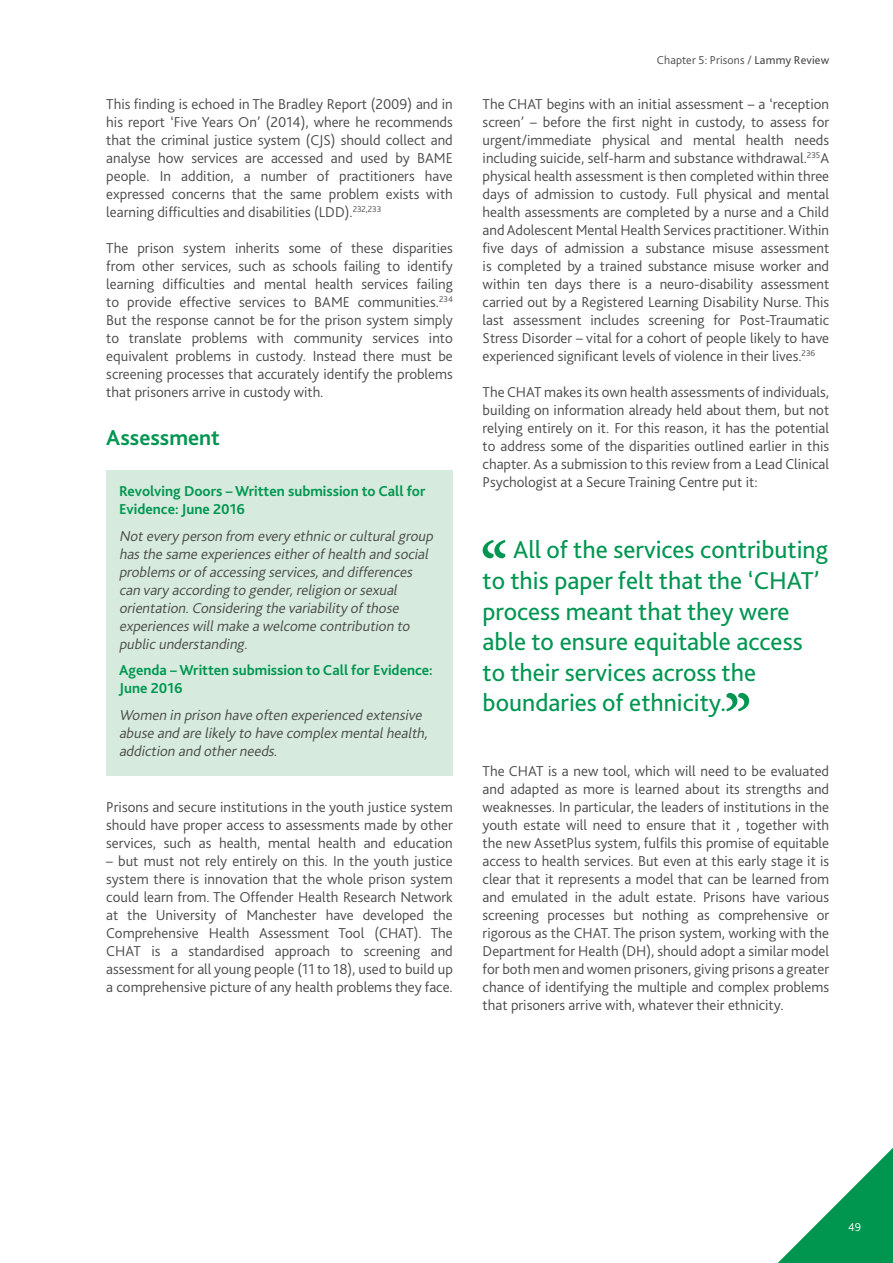
<style>
.page{position:relative;width:893px;height:1263px;background:#fff}
.page>*{position:absolute;margin:0;border:0;box-sizing:border-box;transform-origin:0 0}
.t1{font:25.5px/30.6px "Bliss 2";color:#009651}
.Sub_headings{font:700 22.5px "Bliss 2";color:#009651}
.Body_copy{font:300 15px/18px "Bliss 2";color:#4a4a49;text-align:justify}
.t2{font:italic 300 15px/18px "Bliss 2";color:#4a4a49}
.t3{font:700 15px/18px "Bliss 2";color:#009651}
.t4{font:300 12px "Bliss 2";letter-spacing:.01em;color:#4a4a49}
.t5{font:300 12px "Bliss 2";color:#fff}
.s1{font-weight:400}
</style>
<div class="page">
<div style="left:106px;top:470px;width:347px;height:305px;background:#d6eadd"></div>
<svg style="left:483px;top:540px;width:23px;height:18px"></svg>
<svg style="left:726px;top:693px;width:23px;height:18px"></svg>
<svg style="left:778px;top:1148px;width:115px;height:115px"></svg>
<p class="Body_copy" style="left:106px;top:95px;width:348px">This finding is echoed in The Bradley Report (2009) and in his report ‘Five Years On’ (2014), where he recommends that the criminal justice system (CJS) should collect and analyse how services are accessed and used by BAME people. In addition, a number of practitioners have expressed concerns that the same problem exists with learning difficulties and disabilities (LDD).<sup>232,233</sup></p>
<p class="Body_copy" style="left:106px;top:239px;width:348px">The prison system inherits some of these disparities from other services, such as schools failing to identify learning difficulties and mental health services failing to provide effective services to BAME communities.<sup>234<br></sup>But the response cannot be for the prison system simply to translate problems with community services into equivalent problems in custody. Instead there must be screening processes that accurately identify the problems that prisoners arrive in custody with.</p>
<p class="Sub_headings" style="left:106px;top:424px;width:115px">Assessment</p>
<p class="t3" style="left:119px;top:482px;width:308px">Revolving Doors – Written submission to Call for<br>Evidence: June 2016</p>
<p class="t2" style="left:119px;top:526px;width:318px">Notevery person from every ethnic orculturalgroup hasthe same experienceseitherofhealth and social problemsorofaccessing services,and differences can vary according to gender,religion orsexual orientation.Considering the variability ofthose experienceswillmake a welcome contribution to public understanding.</p>
<p class="t3" style="left:119px;top:661px;width:315px">Agenda – Written submission to Call for Evidence:<br>June 2016</p>
<p class="t2" style="left:119px;top:705px;width:313px">Women in prison have often experienced extensive abuse and are likely to have complex mentalhealth, addiction and otherneeds.</p>
<p class="Body_copy" style="left:106px;top:797px;width:348px">Prisons and secure institutions in the youth justice system should have proper access to assessments made by other services, such as health, mental health and education</p>
<p class="Body_copy" style="left:106px;top:851px;width:348px">– but must not rely entirely on this. In the youth justice system there is innovation that the whole prison system could learn from. The Offender Health Research Network at the University of Manchester have developed the Comprehensive Health Assessment Tool (CHAT). The CHAT is a standardised approach to screening and assessment for all young people (11 to 18), used to build up a comprehensive picture of any health problems they face.</p>
<p class="t4" style="left:657px;top:52px;width:174px">Chapter 5: Prisons / <span class="s1">Lammy Review</span></p>
<p class="Body_copy" style="left:483px;top:95px;width:348px">The CHAT begins with an initial assessment – a ‘reception screen’ – before the first night in custody, to assess for urgent/immediate physical and mental health needs including suicide, self-harm and substance withdrawal.<sup>235</sup>A physical health assessment is then completed within three days of admission to custody. Full physical and mental health assessments are completed by a nurse and a Child and Adolescent Mental Health Services practitioner. Within five days of admission a substance misuse assessment is completed by a trained substance misuse worker and within ten days there is a neuro-disability assessment carried out by a Registered Learning Disability Nurse. This last assessment includes screening for Post-Traumatic Stress Disorder – vital for a cohort of people likely to have experienced significant levels of violence in their lives.<sup>236</sup></p>
<p class="Body_copy" style="left:483px;top:383px;width:348px">The CHAT makes its own health assessments of individuals, building on information already held about them, but not relying entirely on it. For this reason, it has the potential to address some of the disparities outlined earlier in this chapter. As a submission to this review from a Lead Clinical Psychologist at a Secure Training Centre put it:</p>
<p class="t1" style="left:483px;top:534px;width:347px;text-indent:30px">All of the services contributing to this paper felt that the ‘CHAT’ process meant that they were able to ensure equitable access to their services across the boundaries of ethnicity.</p>
<p class="Body_copy" style="left:483px;top:761px;width:348px">The CHAT is a new tool, which will need to be evaluated and adapted as more is learned about its strengths and weaknesses. In particular, the leaders of institutions in the youth estate will need to ensure that it , together with the new AssetPlus system, fulfils this promise of equitable access to health services. But even at this early stage it is clear that it represents a model that can be learned from and emulated in the adult estate. Prisons have various screening processes but nothing as comprehensive or rigorous as the CHAT. The prison system, working with the Department for Health (DH), should adopt a similar model for both men and women prisoners, giving prisons a greater chance of identifying the multiple and complex problems that prisoners arrive with, whatever their ethnicity.</p>
<p class="t5" style="left:848px;top:1220px;width:14px">49</p>
</div>
